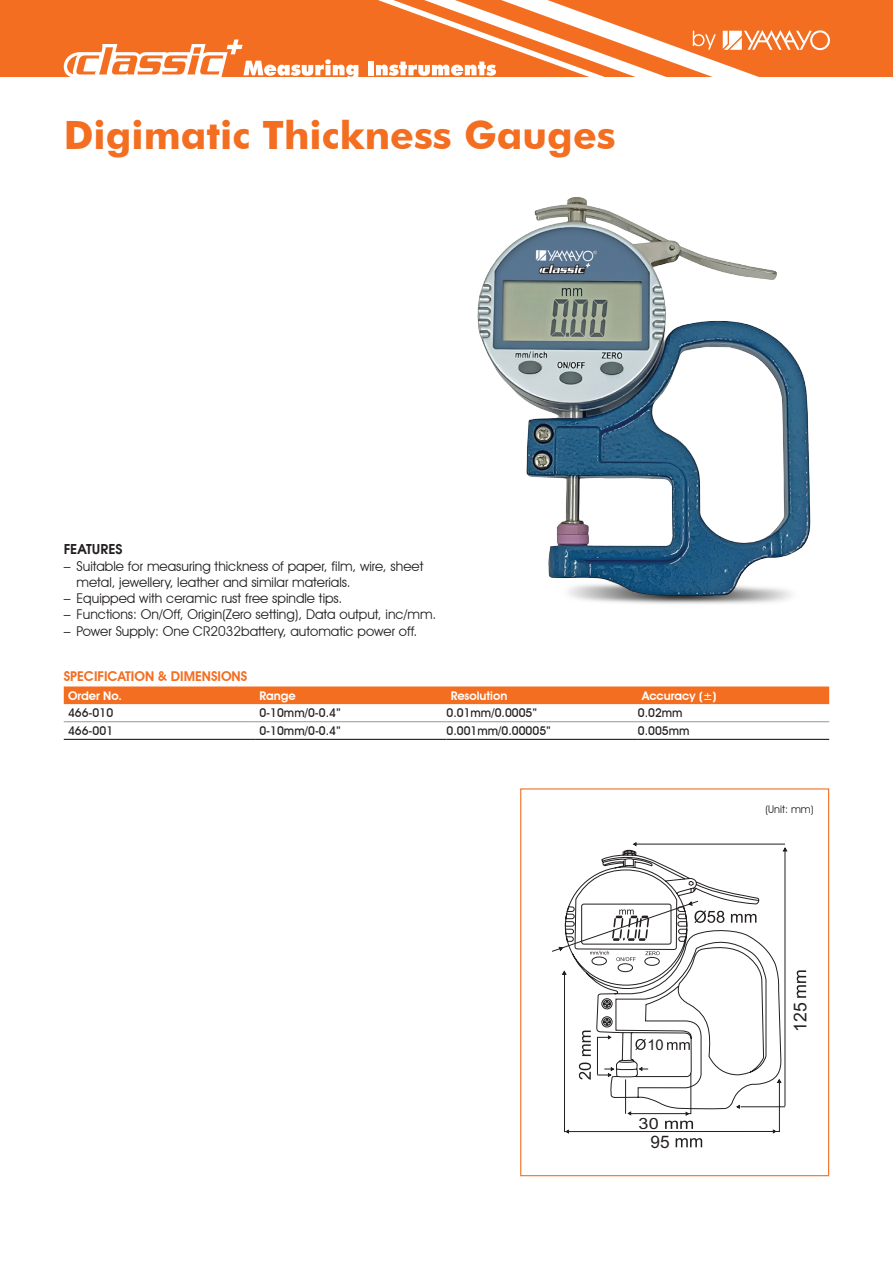
<style>
.page{position:relative;width:893px;height:1263px;background:#fff}
.page>*{position:absolute;margin:0;border:0;box-sizing:border-box;transform-origin:0 0}
.t1{font:700 39px "Futura BT";color:#f36e21}
.t2{font:17.7px "Arial";color:#231f20}
.t3{font:17.25px "Arial";color:#231f20}
.t4{font:15.45px "Arial";color:#231f20;scale:1.17 1}
.t5{font:14.7px "Arial";color:#231f20}
.t6{font:13.5px/16.2px "Avant Garde IT Cby BT";color:#231f20}
.t7{font:600 13.5px "Avant Garde IT Cby BT";color:#f36e21}
.t8{font:600 13.5px "Avant Garde";color:#231f20}
.t9{font:500 12px "Avant Garde IT Cby BT";color:#231f20}
.t10{font:600 12px "Avant Garde IT Cby BT";color:#fff}
.t11{font:10.65px "Avant Garde IT Cby BT";color:#231f20}
</style>
<div class="page">
<div style="left:0;top:0;width:893px;height:77px;background:#f36e21"></div>
<svg style="left:64px;top:0;width:766px;height:77px"></svg>
<svg style="left:797px;top:970px;width:9px;height:28px"></svg>
<svg style="left:552px;top:842px;width:235px;height:305px"></svg>
<div style="left:64px;top:686px;width:765px;height:18px;background:#f36e21"></div>
<hr style="left:64px;top:721px;width:191px;height:1px;background:#939598">
<hr style="left:255px;top:721px;width:191px;height:1px;background:#939598">
<hr style="left:64px;top:739px;width:191px;height:1px;background:#231f20">
<hr style="left:255px;top:739px;width:191px;height:1px;background:#231f20">
<hr style="left:446px;top:721px;width:192px;height:1px;background:#939598">
<hr style="left:638px;top:721px;width:191px;height:1px;background:#939598">
<hr style="left:446px;top:739px;width:192px;height:1px;background:#231f20">
<hr style="left:638px;top:739px;width:191px;height:1px;background:#231f20">
<img style="left:477px;top:197px;width:334px;height:407px">
<div style="left:520px;top:788px;width:309px;height:388px;border:1px solid #f36e21"></div>
<h1 class="t1" style="left:64px;top:111px;width:553px">Digimatic Thickness Gauges</h1>
<p class="t8" style="left:64px;top:541px;width:60px">FEATURES</p>
<p class="t6" style="left:77px;top:558px;width:348px;text-indent:-13px">– Suitable for measuring thickness of paper, film, wire, sheet metal, jewellery, leather and similar materials.</p>
<p class="t6" style="left:64px;top:590px;width:280px">– Equipped with ceramic rust free spindle tips.</p>
<p class="t6" style="left:64px;top:606px;width:374px">– Functions: On/Off, Origin(Zero setting), Data output, inc/mm.</p>
<p class="t6" style="left:64px;top:622px;width:355px">– Power Supply: One CR2032battery, automatic power off.</p>
<p class="t7" style="left:64px;top:668px;width:184px">Specification &amp; Dimensions</p>
<p class="t10" style="left:68px;top:688px;width:55px">Order No.</p>
<p class="t10" style="left:259px;top:688px;width:38px">Range</p>
<p class="t10" style="left:451px;top:688px;width:58px">Resolution</p>
<p class="t10" style="left:642px;top:688px;width:76px">Accuracy (±)</p>
<p class="t9" style="left:68px;top:706px;width:47px">466-010</p>
<p class="t9" style="left:259px;top:706px;width:83px">0-10mm/0-0.4”</p>
<p class="t9" style="left:446px;top:706px;width:92px">0.01mm/0.0005”</p>
<p class="t9" style="left:638px;top:706px;width:46px">0.02mm</p>
<p class="t9" style="left:68px;top:723px;width:47px">466-001</p>
<p class="t9" style="left:259px;top:723px;width:83px">0-10mm/0-0.4”</p>
<p class="t9" style="left:446px;top:723px;width:106px">0.001mm/0.00005”</p>
<p class="t9" style="left:638px;top:723px;width:53px">0.005mm</p>
<p class="t11" style="left:765px;top:802px;width:50px">(Unit: mm)</p>
<p class="t5" style="left:647px;top:1035px;width:18px">10</p>
<p class="t4" style="left:639px;top:1114px;width:19px">30</p>
<p class="t3" style="left:650px;top:1130px;width:21px">95</p>
<h2 class="t2" style="left:789px;top:1032px;width:31px;rotate:-90deg">125</h2>
</div>
